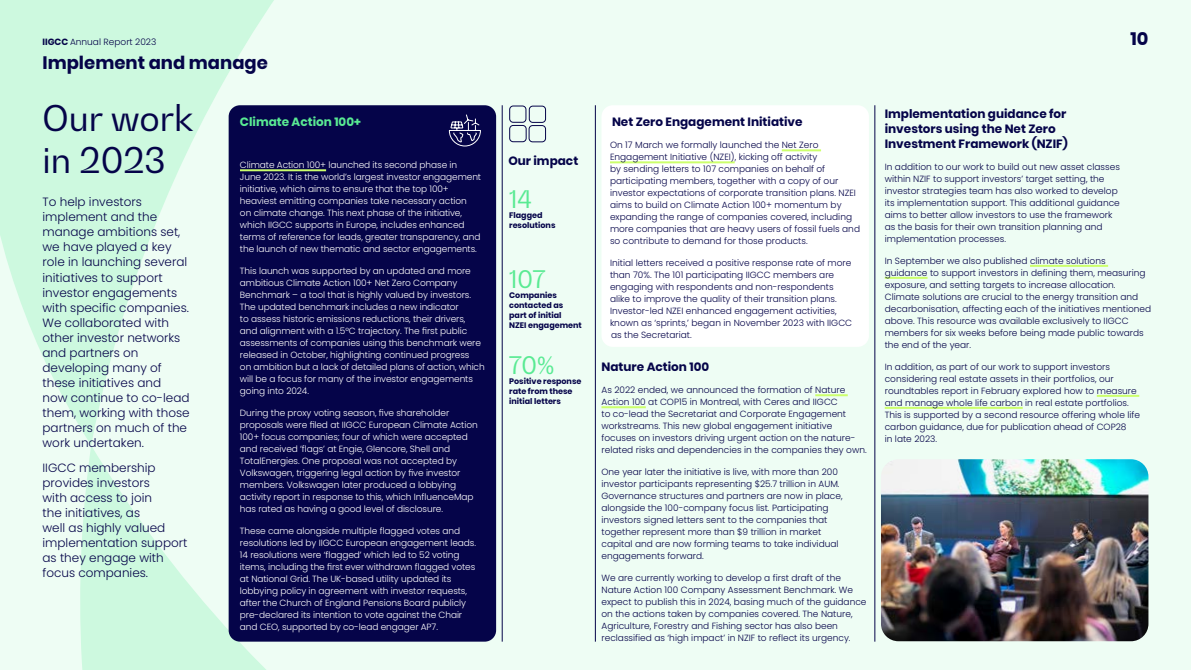
<style>
.page{position:relative;width:1191px;height:670px;background:#eefdf4}
.page>*{position:absolute;margin:0;border:0;box-sizing:border-box;transform-origin:0 0}
.t1{font:35.1px/42.1px "Bw Gradual";color:#050449}
.t2{font:24px "Bw Gradual";letter-spacing:-.005em;color:#59ea93}
.t3{font:700 18px "Poppins";color:#050449}
.t4{font:300 12px/15px "Poppins";color:#050449}
.t5{font:700 12px/15px "Poppins";color:#050449}
.t6{font:700 12px "Poppins";color:#59ea93}
.t7{font:300 9px/12px "Poppins";color:#050449}
.t8{font:300 9px/12px "Poppins";letter-spacing:-.01em;color:#fff}
.t9{font:700 8px/10px "Poppins";color:#050449}
.s1{font-weight:700}
</style>
<div class="page">
<svg style="left:80px;top:445px;width:186px;height:225px;fill:#cdf9df"></svg>
<svg style="left:0;top:0;width:274px;height:445px;fill:#cdf9df"></svg>
<div style="left:229px;top:105px;width:267px;height:537px;background:#050449;border-radius:11px"></div>
<div style="left:509px;top:106px;width:17px;height:17px;border:1px solid #050449;border-radius:4px"></div>
<div style="left:529px;top:106px;width:17px;height:17px;border:1px solid #050449;border-radius:4px"></div>
<svg style="left:509px;top:124px;width:37px;height:19px"></svg>
<svg style="left:449px;top:114px;width:32px;height:32px"></svg>
<hr style="left:502px;top:105px;width:1px;height:537px;background:#050449">
<hr style="left:595px;top:105px;width:1px;height:537px;background:#050449">
<hr style="left:874px;top:105px;width:1px;height:537px;background:#050449">
<hr style="left:815px;top:394px;width:32px;height:2px;background:#ccff6c">
<hr style="left:601px;top:406px;width:45px;height:2px;background:#ccff6c">
<div style="left:601px;top:105px;width:268px;height:242px;background:#fff;border-radius:11px"></div>
<hr style="left:781px;top:149px;width:40px;height:2px;background:#ccff6c">
<hr style="left:610px;top:161px;width:124px;height:2px;background:#ccff6c">
<hr style="left:240px;top:169px;width:86px;height:2px;background:#ccff6c">
<hr style="left:1030px;top:265px;width:78px;height:2px;background:#ccff6c">
<hr style="left:884px;top:277px;width:43px;height:2px;background:#ccff6c">
<hr style="left:1096px;top:395px;width:43px;height:2px;background:#ccff6c">
<hr style="left:884px;top:407px;width:138px;height:2px;background:#ccff6c">
<img style="left:881px;top:459px;width:267px;height:182px">
<p class="t7" style="left:43px;top:36px;width:115px"><span class="s1">IIGCC</span> Annual Report 2023</p>
<h3 class="t3" style="left:1130px;top:29px;width:19px">10</h3>
<h3 class="t3" style="left:43px;top:53px;width:227px">Implement and manage</h3>
<h1 class="t1" style="left:43px;top:97px;width:152px">Our work in 2023</h1>
<p class="t4" style="left:43px;top:195px;width:149px">To help investors implement and the manage ambitions set, we have played a key role in launching several initiatives to support investor engagements with specific companies.<br>We collaborated with other investor networks and partners on developing many of these initiatives and<br>now continue to co-lead them, working with those partners on much of the work undertaken.</p>
<h3 class="t4" style="left:43px;top:460px;width:146px">IIGCC membership provides investors<br>with access to join<br>the initiatives, as<br>well as highly valued implementation support as they engage with focus companies.</h3>
<h3 class="t6" style="left:240px;top:115px;width:122px">Climate Action 100+</h3>
<p class="t8" style="left:240px;top:159px;width:243px">Climate Action 100+ launched its second phase in<br>June 2023. It is the world’s largest investor engagement initiative, which aims to ensure that the top 100+ heaviest emitting companies take necessary action<br>on climate change. This next phase of the initiative, which IIGCC supports in Europe, includes enhanced terms of reference for leads, greater transparency, and the launch of new thematic and sector engagements.</p>
<p class="t8" style="left:240px;top:265px;width:246px">This launch was supported by an updated and more ambitious Climate Action 100+ Net Zero Company Benchmark – a tool that is highly valued by investors.<br>The updated benchmark includes a new indicator<br>to assess historic emissions reductions, their drivers, and alignment with a 1.5°C trajectory. The first public assessments of companies using this benchmark were released in October, highlighting continued progress<br>on ambition but a lack of detailed plans of action, which will be a focus for many of the investor engagements going into 2024.</p>
<p class="t8" style="left:240px;top:407px;width:239px">During the proxy voting season, five shareholder proposals were filed at IIGCC European Climate Action 100+ focus companies; four of which were accepted and received ‘flags’ at Engie, Glencore, Shell and TotalEnergies. One proposal was not accepted by Volkswagen, triggering legal action by five investor members. Volkswagen later produced a lobbying activity report in response to this, which InfluenceMap has rated as having a good level of disclosure.</p>
<p class="t8" style="left:240px;top:525px;width:237px">These came alongside multiple flagged votes and resolutions led by IIGCC European engagement leads.<br>14 resolutions were ‘flagged’ which led to 52 voting items, including the first ever withdrawn flagged votes at National Grid. The UK-based utility updated its lobbying policy in agreement with investor requests, after the Church of England Pensions Board publicly pre-declared its intention to vote against the Chair and CEO, supported by co-lead engager AP7.</p>
<h3 class="t5" style="left:508px;top:154px;width:71px">Our impact</h3>
<h2 class="t2" style="left:509px;top:184px;width:24px">14</h2>
<p class="t9" style="left:509px;top:210px;width:48px">Flagged resolutions</p>
<h2 class="t2" style="left:509px;top:264px;width:38px">107</h2>
<p class="t9" style="left:509px;top:291px;width:74px">Companies contacted as part of initial<br>NZEI engagement</p>
<h2 class="t2" style="left:509px;top:349px;width:47px">70%</h2>
<p class="t9" style="left:509px;top:376px;width:74px">Positive response rate from these initial letters</p>
<h3 class="t5" style="left:612px;top:115px;width:192px">Net Zero Engagement Initiative</h3>
<p class="t7" style="left:610px;top:139px;width:252px">On 17 March we formally launched the Net Zero Engagement Initiative (NZEI), kicking off activity<br>by sending letters to 107 companies on behalf of participating members, together with a copy of our investor expectations of corporate transition plans. NZEI aims to build on Climate Action 100+ momentum by expanding the range of companies covered, including more companies that are heavy users of fossil fuels and so contribute to demand for those products.</p>
<p class="t7" style="left:610px;top:257px;width:244px">Initial letters received a positive response rate of more than 70%. The 101 participating IIGCC members are engaging with respondents and non-respondents alike to improve the quality of their transition plans.<br>Investor-led NZEI enhanced engagement activities, known as ‘sprints,’ began in November 2023 with IIGCC as the Secretariat.</p>
<h3 class="t5" style="left:601px;top:360px;width:109px">Nature Action 100</h3>
<p class="t7" style="left:601px;top:384px;width:267px">As 2022 ended, we announced the formation of Nature Action 100 at COP15 in Montreal, with Ceres and IIGCC<br>to co-lead the Secretariat and Corporate Engagement workstreams. This new global engagement initiative focuses on investors driving urgent action on the nature&shy;related risks and dependencies in the companies they own.</p>
<p class="t7" style="left:601px;top:466px;width:243px">One year later the initiative is live, with more than 200 investor participants representing $25.7 trillion in AUM.<br>Governance structures and partners are now in place, alongside the 100-company focus list. Participating investors signed letters sent to the companies that together represent more than $9 trillion in market capital and are now forming teams to take individual engagements forward.</p>
<p class="t7" style="left:601px;top:572px;width:266px">We are currently working to develop a first draft of the Nature Action 100 Company Assessment Benchmark. We expect to publish this in 2024, basing much of the guidance on the actions taken by companies covered. The Nature, Agriculture, Forestry and Fishing sector has also been reclassified as ‘high impact’ in NZIF to reflect its urgency.</p>
<h3 class="t5" style="left:884px;top:106px;width:184px">Implementation guidance for investors using the Net Zero<br>Investment Framework (NZIF)</h3>
<p class="t7" style="left:884px;top:161px;width:237px">In addition to our work to build out new asset classes within NZIF to support investors’ target setting, the investor strategies team has also worked to develop its implementation support. This additional guidance aims to better allow investors to use the framework as the basis for their own transition planning and implementation processes.</p>
<p class="t7" style="left:884px;top:255px;width:268px">In September we also published climate solutions<br>guidance to support investors in defining them, measuring exposure, and setting targets to increase allocation.<br>Climate solutions are crucial to the energy transition and decarbonisation, affecting each of the initiatives mentioned above. This resource was available exclusively to IIGCC members for six weeks before being made public towards the end of the year.</p>
<p class="t7" style="left:884px;top:361px;width:257px">In addition, as part of our work to support investors considering real estate assets in their portfolios, our roundtables report in February explored how to measure and manage whole life carbon in real estate portfolios.<br>This is supported by a second resource offering whole life carbon guidance, due for publication ahead of COP28<br>in late 2023.</p>
</div>
